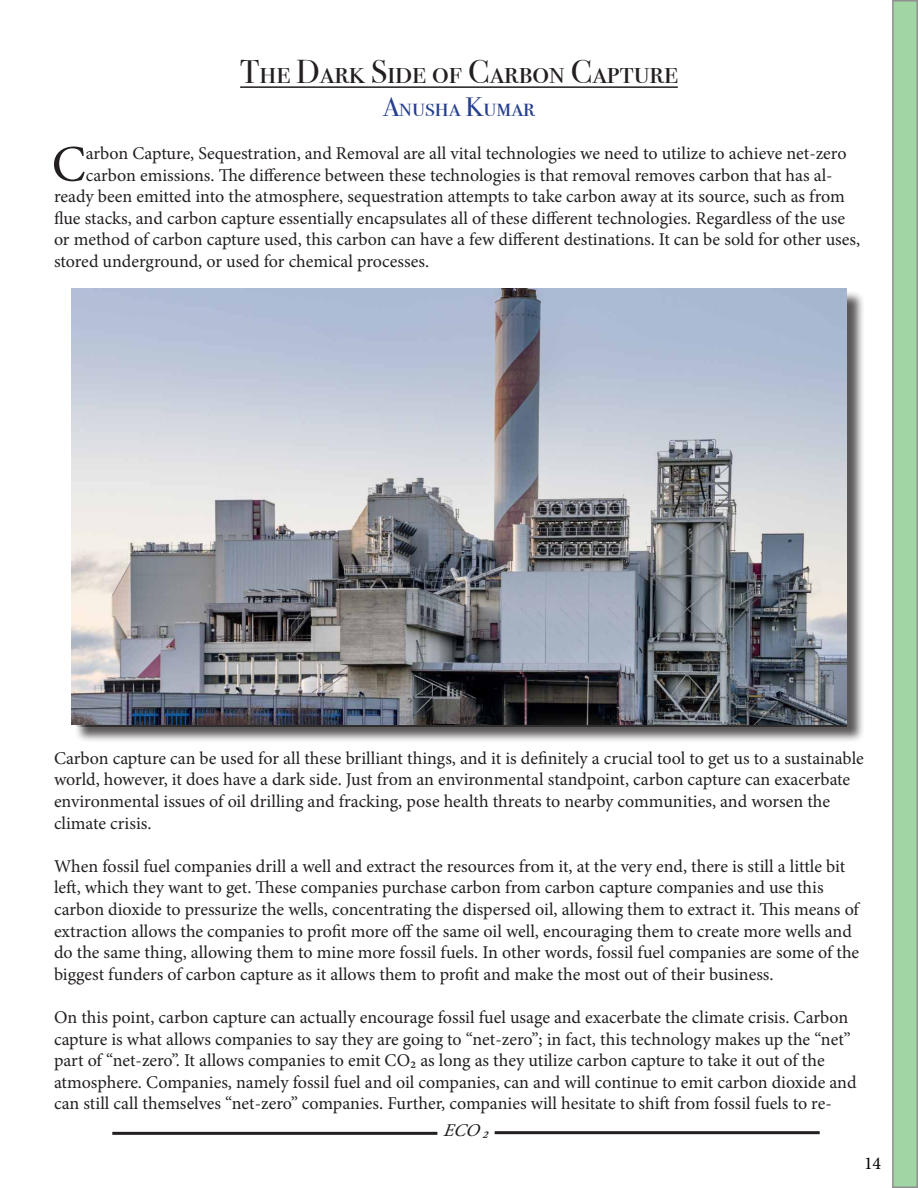
<style>
.page{position:relative;width:918px;height:1188px;background:#fff}
.page>*{position:absolute;margin:0;border:0;box-sizing:border-box;transform-origin:0 0}
.t1{font:51.3px "Minion Pro";color:#231f20}
.t2{font:33px "Bodoni Svty Two SCITCTT";color:#231f20}
.t3{font:27px "Bodoni Svty Two SCITCTT";color:#253f8e}
.t4{font:18px/21.6px "Minion Pro";color:#231f20}
.t5{font:italic 18px "Minion Pro";color:#231f20}
.t6{font:18px "Minion Pro";color:#000}
</style>
<div class="page">
<div style="left:112px;top:1132px;width:325px;height:3px;border:2px solid #231f20"></div>
<div style="left:495px;top:1131px;width:325px;height:3px;border:2px solid #231f20"></div>
<hr style="left:240px;top:86px;width:438px;height:2px;background:#231f20">
<div style="left:74px;top:291px;width:791px;height:453px;background:#231f20;opacity:.75"></div>
<img style="left:72px;top:288px;width:774px;height:437px">
<div style="left:893px;top:1px;width:24px;height:1186px;background:#9fd6a4"></div>
<p class="t2" style="left:240px;top:52px;width:439px">The Dark Side of Carbon Capture</p>
<p class="t3" style="left:383px;top:91px;width:153px">Anusha Kumar</p>
<p class="t1" style="left:52px;top:130px;width:36px">C</p>
<p class="t4" style="left:86px;top:143px;width:762px">arbon Capture, Sequestration, and Removal are all vital technologies we need to utilize to achieve net-zero</p>
<p class="t4" style="left:86px;top:164px;width:748px">carbon emissions. The difference between these technologies is that removal removes carbon that has al-</p>
<p class="t4" style="left:54px;top:186px;width:792px">ready been emitted into the atmosphere, sequestration attempts to take carbon away at its source, such as from</p>
<p class="t4" style="left:54px;top:207px;width:793px">flue stacks, and carbon capture essentially encapsulates all of these different technologies. Regardless of the use</p>
<p class="t4" style="left:54px;top:229px;width:808px">or method of carbon capture used, this carbon can have a few different destinations. It can be sold for other uses,</p>
<p class="t4" style="left:54px;top:251px;width:377px">stored underground, or used for chemical processes.</p>
<p class="t4" style="left:54px;top:747px;width:811px">Carbon capture can be used for all these brilliant things, and it is definitely a crucial tool to get us to a sustainable world, however, it does have a dark side. Just from an environmental standpoint, carbon capture can exacerbate environmental issues of oil drilling and fracking, pose health threats to nearby communities, and worsen the climate crisis.</p>
<p class="t4" style="left:54px;top:855px;width:807px">When fossil fuel companies drill a well and extract the resources from it, at the very end, there is still a little bit left, which they want to get. These companies purchase carbon from carbon capture companies and use this carbon dioxide to pressurize the wells, concentrating the dispersed oil, allowing them to extract it. This means of extraction allows the companies to profit more off the same oil well, encouraging them to create more wells and do the same thing, allowing them to mine more fossil fuels. In other words, fossil fuel companies are some of the biggest funders of carbon capture as it allows them to profit and make the most out of their business.</p>
<p class="t4" style="left:54px;top:1007px;width:804px">On this point, carbon capture can actually encourage fossil fuel usage and exacerbate the climate crisis. Carbon capture is what allows companies to say they are going to “net-zero”; in fact, this technology makes up the “net” part of “net-zero”. It allows companies to emit CO₂ as long as they utilize carbon capture to take it out of the atmosphere. Companies, namely fossil fuel and oil companies, can and will continue to emit carbon dioxide and can still call themselves “net-zero” companies. Further, companies will hesitate to shift from fossil fuels to re-</p>
<p class="t5" style="left:443px;top:1118px;width:56px">ECO₂</p>
<p class="t6" style="left:864px;top:1151px;width:19px">14</p>
</div>
